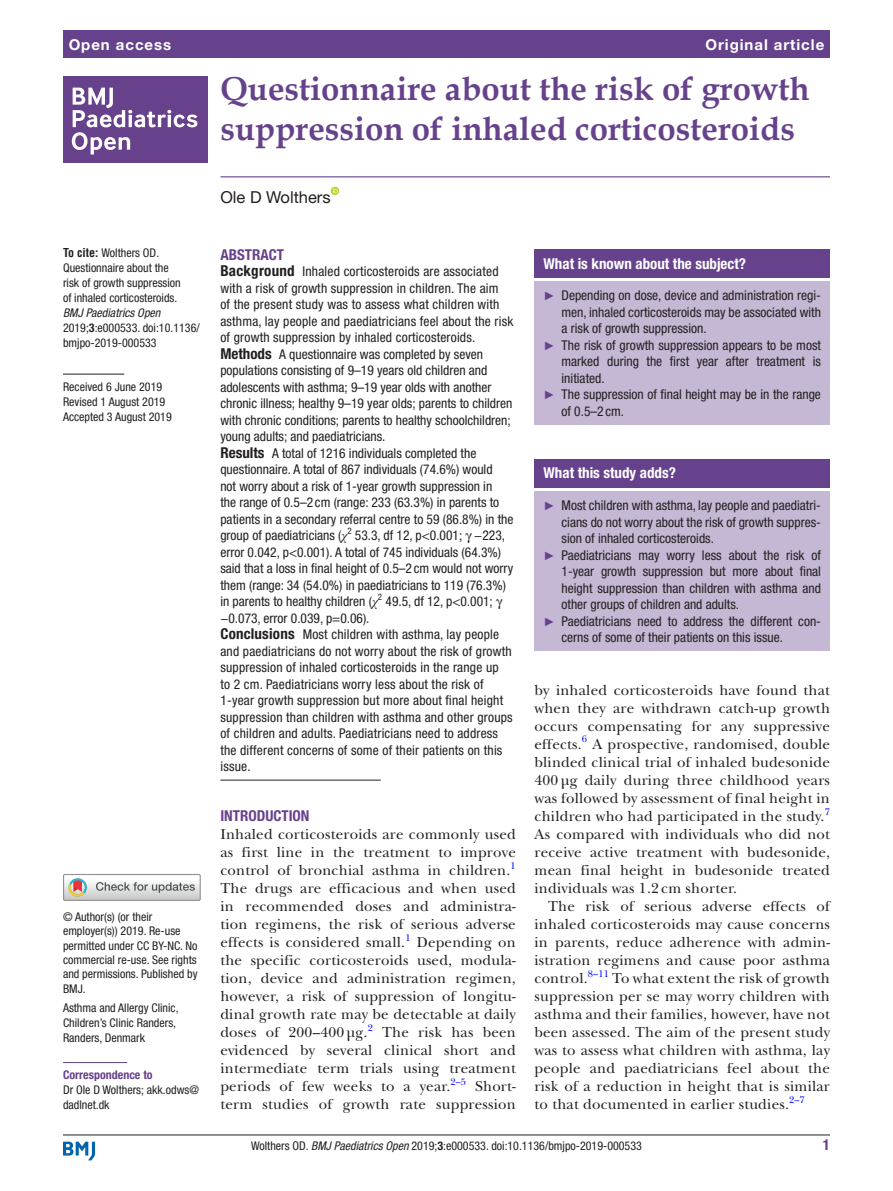
<style>
.page{position:relative;width:893px;height:1191px;background:#fff}
.page>*{position:absolute;margin:0;border:0;box-sizing:border-box;transform-origin:0 0}
.t1{font:700 33px/39px "Book Antiqua";color:#66428c}
.t2{font:16.5px "Helvetica Neue LT Std";color:#231f20}
.t3{font:15px/18px "New Baskerville";letter-spacing:.015em;color:#231f20;text-align:justify}
.t4{font:700 condensed 15px "Helvetica Neue LT Std";color:#fff}
.t5{font:700 15px "Helvetica Neue LT Std";letter-spacing:.065em;color:#fff}
.t6{font:700 condensed 15px "Helvetica Neue LT Std";color:#66428c}
.t7{font:condensed 13.5px/16.5px "Helvetica Neue LT Std";color:#231f20}
.t8{font:condensed 12px/15px "Helvetica Neue LT Std";color:#231f20}
.t9{font:700 condensed 12px "Helvetica Neue LT Std";color:#66428c}
.t10{font:9.9px "New Baskerville";color:#00f}
.s1{font-family:"Helvetica LT Std";font-weight:700}
.s2{font-style:italic}
.s3{font-weight:700}
.s4{font-weight:700;font-size:15px}
.s5{font-family:"Times New Roman";font-style:italic;font-stretch:normal}
.s6{font-family:"Arial";font-stretch:normal;font-size:12px;color:#66428c}
</style>
<div class="page">
<hr style="left:63px;top:1134px;width:767px;height:1px;background:#231f20">
<svg style="left:63px;top:1141px;width:32px;height:19px"></svg>
<div style="left:63px;top:31px;width:767px;height:27px;background:#66428c"></div>
<hr style="left:220px;top:176px;width:610px;height:1px;background:#66428c">
<svg style="left:331px;top:187px;width:8px;height:8px"></svg>
<hr style="left:63px;top:374px;width:61px;height:1px;background:#231f20">
<hr style="left:63px;top:1062px;width:64px;height:1px;background:#66428c">
<div style="left:63px;top:874px;width:138px;height:27px;border:1px solid #969090"></div>
<svg style="left:64px;top:874px;width:136px;height:26px"></svg>
<div style="left:63px;top:76px;width:144px;height:87px;background:#67418b"></div>
<svg style="left:72px;top:88px;width:125px;height:66px"></svg>
<div style="left:535px;top:249px;width:295px;height:28px;background:#66428c"></div>
<div style="left:535px;top:282px;width:295px;height:143px;background:#c4b8d4"></div>
<div style="left:535px;top:458px;width:295px;height:29px;background:#66428c"></div>
<div style="left:535px;top:491px;width:295px;height:160px;background:#c4b8d4"></div>
<hr style="left:220px;top:779px;width:161px;height:1px;background:#231f20">
<p class="t5" style="left:69px;top:35px;width:104px">Open access</p>
<p class="t8" style="left:63px;top:246px;width:119px"><span class="s1">To cite:</span> Wolthers OD.<br>Questionnaire about the risk of growth suppression of inhaled corticosteroids.</p>
<p class="t8" style="left:63px;top:306px;width:138px"><span class="s2">BMJ Paediatrics Open<br></span>2019;<span class="s3">3</span>:e000533. doi:10.1136/ bmjpo-2019-000533</p>
<p class="t8" style="left:63px;top:379px;width:110px">Received 6 June 2019<br>Revised 1 August 2019<br>Accepted 3 August 2019</p>
<p class="t8" style="left:63px;top:909px;width:136px;line-height:14.4px">© Author(s) (or their employer(s)) 2019. Re-use permitted under CC BY-NC. No commercial re-use. See rights and permissions. Published by<br>BMJ.</p>
<p class="t8" style="left:63px;top:1000px;width:117px">Asthma and Allergy Clinic,<br>Children’s Clinic Randers,<br>Randers, Denmark</p>
<p class="t9" style="left:63px;top:1068px;width:91px">Correspondence to</p>
<p class="t8" style="left:63px;top:1082px;width:137px">Dr Ole D Wolthers; akk.odws@ dadlnet.dk</p>
<p class="t5" style="left:705px;top:35px;width:120px">Original article</p>
<h1 class="t1" style="left:220px;top:70px;width:591px">Questionnaire about the risk of growth suppression of inhaled corticosteroids</h1>
<p class="t2" style="left:220px;top:187px;width:112px">Ole D Wolthers</p>
<p class="t6" style="left:220px;top:245px;width:65px">Abstract</p>
<p class="t7" style="left:220px;top:263px;width:295px"><span class="s4">Background</span> Inhaled corticosteroids are associated with a risk of growth suppression in children. The aim<br>of the present study was to assess what children with asthma, lay people and paediatricians feel about the risk of growth suppression by inhaled corticosteroids.<br><span class="s4">Methods</span> A questionnaire was completed by seven populations consisting of 9–19 years old children and adolescents with asthma; 9–19 year olds with another chronic illness; healthy 9–19 year olds; parents to children with chronic conditions; parents to healthy schoolchildren; young adults; and paediatricians.<br><span class="s4">Results</span> A total of 1216 individuals completed the questionnaire. A total of 867 individuals (74.6%) would<br>not worry about a risk of 1-year growth suppression in<br>the range of 0.5–2 cm (range: 233 (63.3%) in parents to patients in a secondary referral centre to 59 (86.8%) in the group of paediatricians (<span class="s5">χ</span><sup>2</sup> 53.3, df 12, p&lt;0.001; −223, error 0.042, p&lt;0.001). A total of 745 individuals (64.3%) said that a loss in final height of 0.5–2 cm would not worry them (range: 34 (54.0%) in paediatricians to 119 (76.3%) in parents to healthy children (<span class="s5">χ</span><sup>2</sup> 49.5, df 12, p&lt;0.001; −0.073, error 0.039, p=0.06).<br><span class="s4">Conclusions</span> Most children with asthma, lay people and paediatricians do not worry about the risk of growth suppression of inhaled corticosteroids in the range up<br>to 2 cm. Paediatricians worry less about the risk of 1-year growth suppression but more about final height suppression than children with asthma and other groups of children and adults. Paediatricians need to address the different concerns of some of their patients on this issue.</p>
<p class="t6" style="left:220px;top:807px;width:91px">Introduction</p>
<p class="t3" style="left:220px;top:825px;width:297px">Inhaled corticosteroids are commonly used as first line in the treatment to improve control of bronchial asthma in children.</p>
<p class="t10" style="left:511px;top:859px;width:7px">1</p>
<p class="t3" style="left:220px;top:879px;width:297px">The drugs are efficacious and when used in recommended doses and administra&shy;tion regimens, the risk of serious adverse effects is considered small.</p>
<p class="t10" style="left:405px;top:931px;width:7px">1</p>
<p class="t3" style="left:220px;top:933px;width:297px;text-indent:196px">Depending on the specific corticosteroids used, modula&shy;tion, device and administration regimen, however, a risk of suppression of longitu&shy;dinal growth rate may be detectable at daily doses of 200–400 µg.</p>
<p class="t10" style="left:368px;top:1021px;width:7px">2</p>
<p class="t3" style="left:220px;top:1023px;width:297px;text-indent:162px">The risk has been evidenced by several clinical short and intermediate term trials using treatment periods of few weeks to a year.</p>
<p class="t10" style="left:451px;top:1075px;width:17px">2–5</p>
<p class="t3" style="left:220px;top:1077px;width:297px;text-align:right">Short-<br>term studies of growth rate suppression</p>
<p class="t4" style="left:544px;top:254px;width:204px">What is known about the subject?</p>
<p class="t7" style="left:544px;top:287px;width:279px"><span class="s6">►</span> Depending on dose, device and administration regi-</p>
<p class="t7" style="left:562px;top:304px;width:261px">men, inhaled corticosteroids may be associated with</p>
<p class="t7" style="left:562px;top:320px;width:147px">a risk of growth suppression.</p>
<p class="t7" style="left:544px;top:337px;width:279px"><span class="s6">►</span> The risk of growth suppression appears to be most</p>
<p class="t7" style="left:562px;top:353px;width:261px">marked during the first year after treatment is</p>
<p class="t7" style="left:562px;top:370px;width:45px">initiated.</p>
<p class="t7" style="left:544px;top:386px;width:279px"><span class="s6">►</span> The suppression of final height may be in the range</p>
<p class="t7" style="left:562px;top:403px;width:64px">of 0.5–2 cm.</p>
<p class="t4" style="left:544px;top:464px;width:134px">What this study adds?</p>
<p class="t7" style="left:544px;top:497px;width:279px"><span class="s6">►</span> Most children with asthma, lay people and paediatri-</p>
<p class="t7" style="left:562px;top:513px;width:261px">cians do not worry about the risk of growth suppres-</p>
<p class="t7" style="left:562px;top:530px;width:154px">sion of inhaled corticosteroids.</p>
<p class="t7" style="left:544px;top:546px;width:279px"><span class="s6">►</span> Paediatricians may worry less about the risk of</p>
<p class="t7" style="left:562px;top:563px;width:261px">1-year growth suppression but more about final</p>
<p class="t7" style="left:562px;top:579px;width:261px">height suppression than children with asthma and</p>
<p class="t7" style="left:562px;top:596px;width:179px">other groups of children and adults.</p>
<p class="t7" style="left:544px;top:612px;width:279px"><span class="s6">►</span> Paediatricians need to address the different con-</p>
<p class="t7" style="left:562px;top:629px;width:223px">cerns of some of their patients on this issue.</p>
<p class="t3" style="left:535px;top:681px;width:297px">by inhaled corticosteroids have found that when they are withdrawn catch-up growth occurs compensating for any suppressive effects.</p>
<p class="t10" style="left:582px;top:733px;width:7px">6</p>
<p class="t3" style="left:535px;top:735px;width:297px;text-indent:58px">A prospective, randomised, double blinded clinical trial of inhaled budesonide 400 µg daily during three childhood years was followed by assessment of final height in children who had participated in the study.</p>
<p class="t10" style="left:825px;top:805px;width:7px">7</p>
<p class="t3" style="left:535px;top:825px;width:297px">As compared with individuals who did not receive active treatment with budesonide, mean final height in budesonide treated individuals was 1.2 cm shorter.</p>
<p class="t3" style="left:535px;top:897px;width:297px;text-indent:14px">The risk of serious adverse effects of inhaled corticosteroids may cause concerns in parents, reduce adherence with admin&shy;istration regimens and cause poor asthma control.<sup>8–11</sup> To what extent the risk of growth suppression per se may worry children with asthma and their families, however, have not been assessed. The aim of the present study was to assess what children with asthma, lay people and paediatricians feel about the risk of a reduction in height that is similar to that documented in earlier studies.<sup>2–7</sup></p>
<p class="t8" style="left:251px;top:1137px;width:392px">Wolthers OD. <span class="s2">BMJ Paediatrics Open</span> 2019;<span class="s3">3</span>:e000533. doi:10.1136/bmjpo-2019-000533</p>
<p class="t6" style="left:823px;top:1135px;width:9px">1</p>
</div>
